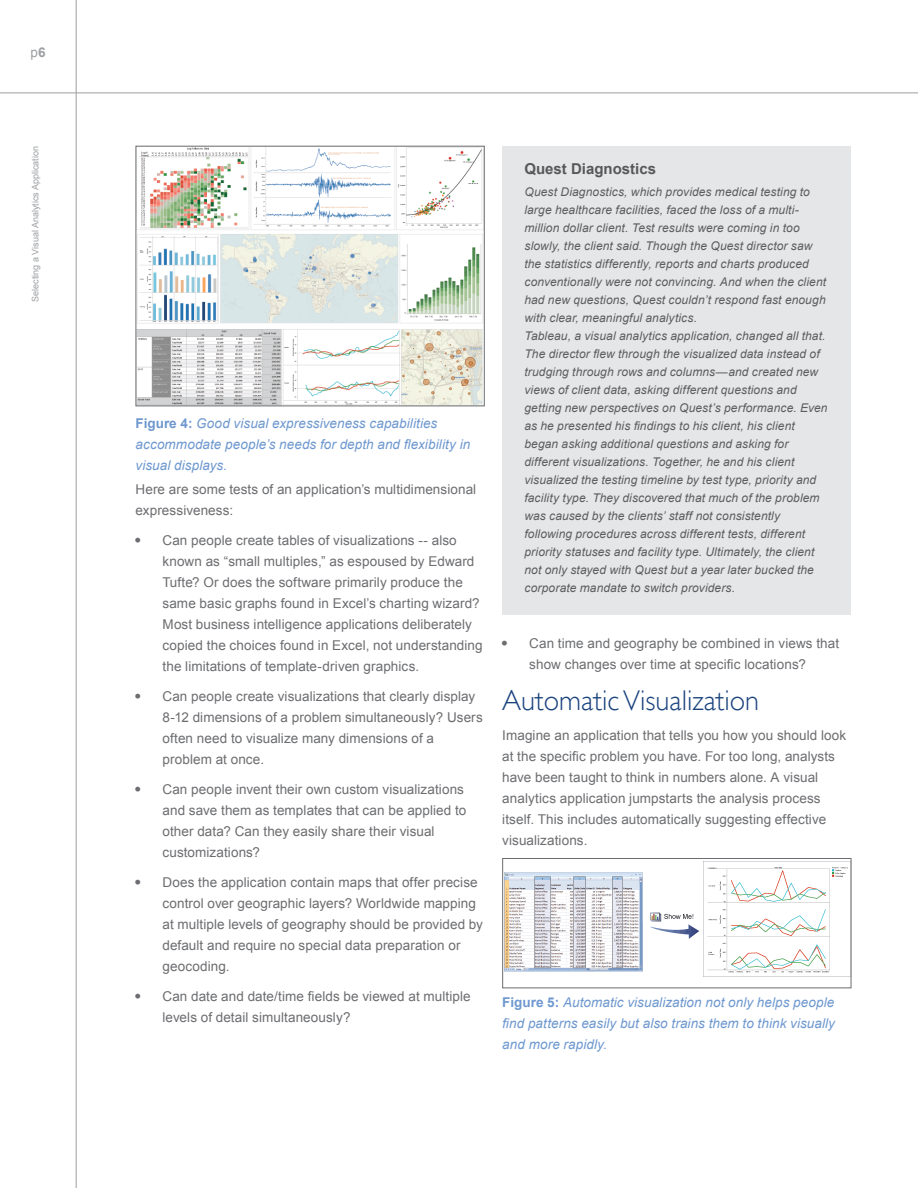
<style>
.page{position:relative;width:918px;height:1188px;background:#fff}
.page>*{position:absolute;margin:0;border:0;box-sizing:border-box;transform-origin:0 0}
.Body_copy{font:300 28.5px "Gill Sans";color:#1a437e}
.t1{font:700 15px "Arial";color:#585858}
.Body_copy-2{font:13.5px/21px "Arial";letter-spacing:.005em;color:#6c6d70}
.Figure_Header{font:italic 13.5px/21px "Arial";letter-spacing:.005em;color:#6e98cf}
.t2{font:13.5px "Arial";color:#9d9fa2}
.Figure_copy{font:italic 12px/18px "Arial";letter-spacing:.01em;color:#5b5d5f}
.t3{font:9px "Arial";color:#9d9fa2}
.s1{font-weight:700}
.s2{font-weight:700;font-style:normal}
.s3{font-family:"Univers LT Std"}
</style>
<div class="page">
<hr style="left:76px;top:0;width:1px;height:1188px;background:#9d9fa2">
<hr style="left:0;top:93px;width:918px;height:1px;background:#9d9fa2">
<img style="left:138px;top:148px;width:345px;height:256px">
<div style="left:136px;top:146px;width:349px;height:260px;border:1px solid #6c6d70"></div>
<div style="left:502px;top:146px;width:349px;height:469px;background:#e5e6e8"></div>
<img style="left:504px;top:861px;width:345px;height:116px">
<div style="left:502px;top:858px;width:349px;height:130px;border:1px solid #6c6d70"></div>
<p class="t2" style="left:31px;top:43px;width:17px">p<span class="s1">6</span></p>
<p class="t3" style="left:29px;top:302px;width:157px;rotate:-90deg">Selecting a Visual Analytics Application</p>
<p class="Figure_Header" style="left:136px;top:413px;width:336px"><span class="s2">Figure 4:</span> Good visual expressiveness capabilities accommodate people’s needs for depth and flexibility in visual displays.</p>
<p class="Body_copy-2" style="left:136px;top:479px;width:342px">Here are some tests of an application’s multidimensional expressiveness:</p>
<p class="Body_copy-2" style="left:163px;top:530px;width:322px;text-indent:-27px"><span class="s3">•</span> Can people create tables of visualizations -- also known as “small multiples,” as espoused by Edward Tufte? Or does the software primarily produce the same basic graphs found in Excel’s charting wizard?<br>Most business intelligence applications deliberately copied the choices found in Excel, not understanding the limitations of template-driven graphics.</p>
<p class="Body_copy-2" style="left:163px;top:686px;width:322px;text-indent:-27px"><span class="s3">•</span> Can people create visualizations that clearly display 8-12 dimensions of a problem simultaneously? Users often need to visualize many dimensions of a problem at once.</p>
<p class="Body_copy-2" style="left:163px;top:779px;width:305px;text-indent:-27px"><span class="s3">•</span> Can people invent their own custom visualizations and save them as templates that can be applied to other data? Can they easily share their visual customizations?</p>
<p class="Body_copy-2" style="left:163px;top:872px;width:322px;text-indent:-27px"><span class="s3">•</span> Does the application contain maps that offer precise control over geographic layers? Worldwide mapping at multiple levels of geography should be provided by default and require no special data preparation or geocoding.</p>
<p class="Body_copy-2" style="left:163px;top:986px;width:310px;text-indent:-27px"><span class="s3">•</span> Can date and date/time fields be viewed at multiple levels of detail simultaneously?</p>
<p class="t1" style="left:524px;top:158px;width:133px">Quest Diagnostics</p>
<p class="Figure_copy" style="left:524px;top:183px;width:303px">Quest Diagnostics, which provides medical testing to large healthcare facilities, faced the loss of a multi&shy;million dollar client. Test results were coming in too slowly, the client said. Though the Quest director saw the statistics differently, reports and charts produced conventionally were not convincing. And when the client had new questions, Quest couldn’t respond fast enough with clear, meaningful analytics.</p>
<p class="Figure_copy" style="left:524px;top:327px;width:305px">Tableau, a visual analytics application, changed all that.<br>The director flew through the visualized data instead of trudging through rows and columns—and created new views of client data, asking different questions and getting new perspectives on Quest’s performance. Even as he presented his findings to his client, his client began asking additional questions and asking for different visualizations. Together, he and his client visualized the testing timeline by test type, priority and facility type. They discovered that much of the problem was caused by the clients’ staff not consistently following procedures across different tests, different priority statuses and facility type. Ultimately, the client not only stayed with Quest but a year later bucked the corporate mandate to switch providers.</p>
<p class="Body_copy-2" style="left:502px;top:633px;width:338px;text-align:center"><span class="s3">•</span> Can time and geography be combined in views that show changes over time at specific locations?</p>
<p class="Body_copy" style="left:502px;top:684px;width:258px">Automatic Visualization</p>
<p class="Body_copy-2" style="left:502px;top:725px;width:345px">Imagine an application that tells you how you should look at the specific problem you have. For too long, analysts have been taught to think in numbers alone. A visual analytics application jumpstarts the analysis process itself. This includes automatically suggesting effective visualizations.</p>
<p class="Figure_Header" style="left:502px;top:992px;width:334px;text-align:justify"><span class="s2">Figure 5:</span> Automatic visualization not only helps people find patterns easily but also trains them to think visually and more rapidly.</p>
</div>
